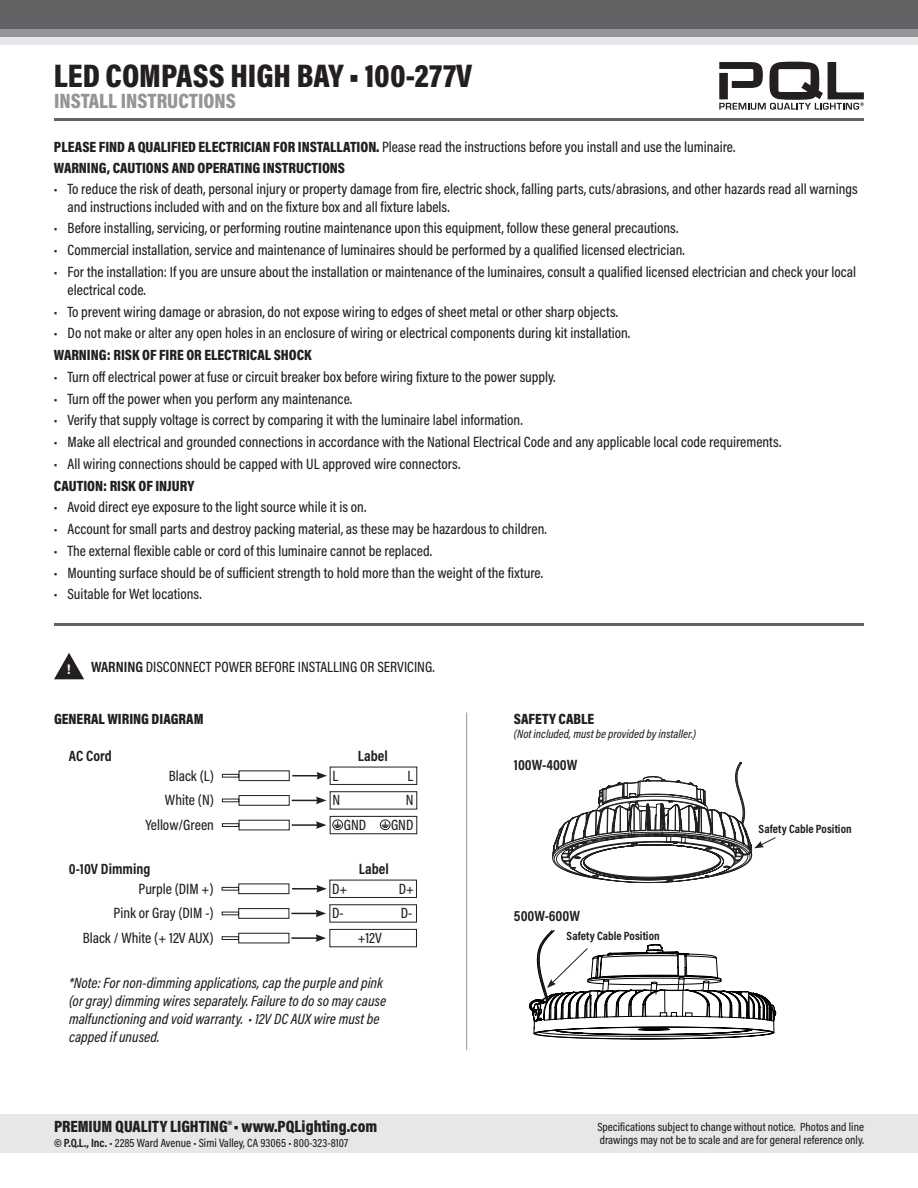
<style>
.page{position:relative;width:918px;height:1188px;background:#fff}
.page>*{position:absolute;margin:0;border:0;box-sizing:border-box;transform-origin:0 0}
.t1{font:900 33px "Acumin Pro Cond";color:#231f20}
.t2{font:900 21px "Acumin Pro Cond";color:#939598}
.t3{font:900 16.5px "Acumin Pro Cond";color:#231f20}
.t4{font:500 15px/18px "Acumin Pro Cond";color:#231f20}
.t5{font:italic 500 15px/18px "Acumin Pro Cond";color:#231f20}
.t6{font:900 15px "Acumin Pro Cond";color:#231f20}
.t7{font:700 15px "Acumin Pro Cond";color:#231f20}
.t8{font:700 13.2px "Helvetica";color:#fff}
.t9{font:500 12px/13.5px "Acumin Pro Cond";color:#231f20}
.t10{font:italic 500 12px "Acumin Pro Cond";color:#231f20}
.t11{font:700 12px "Acumin Pro Cond";color:#231f20}
.s1{font-weight:900}
.s2{font-weight:400}
.s3{font-weight:700}
</style>
<div class="page">
<div style="left:0;top:27px;width:918px;height:18px;background:#e6e7e9"></div>
<div style="left:0;top:20px;width:918px;height:17px;background:#939598"></div>
<div style="left:0;top:0;width:918px;height:28px;background:#636366"></div>
<hr style="left:54px;top:118px;width:810px;height:3px;background:#636366">
<div style="left:0;top:1114px;width:918px;height:39px;background:#e6e7e9"></div>
<svg style="left:719px;top:62px;width:145px;height:48px"></svg>
<svg style="left:54px;top:653px;width:30px;height:26px"></svg>
<hr style="left:54px;top:624px;width:810px;height:2px;background:#636366">
<div style="left:330px;top:880px;width:87px;height:18px;border:1px solid #231f20"></div>
<div style="left:330px;top:929px;width:87px;height:18px;border:1px solid #231f20"></div>
<div style="left:239px;top:884px;width:50px;height:10px;border:1px solid #231f20"></div>
<div style="left:222px;top:887px;width:17px;height:3px;border:1px solid #231f20"></div>
<div style="left:239px;top:908px;width:50px;height:10px;border:1px solid #231f20"></div>
<div style="left:239px;top:933px;width:50px;height:10px;border:1px solid #231f20"></div>
<div style="left:222px;top:937px;width:17px;height:3px;border:1px solid #231f20"></div>
<hr style="left:291px;top:937px;width:27px;height:2px;background:#231f20">
<svg style="left:316px;top:934px;width:10px;height:8px"></svg>
<svg style="left:291px;top:910px;width:35px;height:7px"></svg>
<hr style="left:292px;top:888px;width:27px;height:2px;background:#231f20">
<svg style="left:316px;top:885px;width:11px;height:8px"></svg>
<div style="left:330px;top:767px;width:87px;height:18px;border:1px solid #231f20"></div>
<div style="left:330px;top:816px;width:87px;height:18px;border:1px solid #231f20"></div>
<svg style="left:382px;top:822px;width:6px;height:6px"></svg>
<div style="left:380px;top:820px;width:10px;height:10px;border:1px solid #231f20;border-radius:50%"></div>
<svg style="left:334px;top:822px;width:7px;height:6px"></svg>
<div style="left:332px;top:820px;width:11px;height:10px;border:1px solid #231f20;border-radius:50%"></div>
<div style="left:239px;top:771px;width:50px;height:10px;border:1px solid #231f20"></div>
<div style="left:222px;top:774px;width:17px;height:3px;border:1px solid #231f20"></div>
<div style="left:239px;top:795px;width:50px;height:10px;border:1px solid #231f20"></div>
<div style="left:222px;top:824px;width:17px;height:3px;border:1px solid #231f20"></div>
<hr style="left:292px;top:824px;width:26px;height:2px;background:#231f20">
<svg style="left:316px;top:821px;width:10px;height:8px"></svg>
<svg style="left:292px;top:797px;width:34px;height:7px"></svg>
<svg style="left:292px;top:772px;width:35px;height:8px"></svg>
<svg style="left:553px;top:762px;width:223px;height:122px"></svg>
<svg style="left:529px;top:930px;width:247px;height:109px"></svg>
<hr style="left:466px;top:713px;width:1px;height:337px;background:#939598">
<h1 class="t1" style="left:54px;top:54px;width:420px">LED COMPASS HIGH BAY • 100-277V</h1>
<h2 class="t2" style="left:54px;top:87px;width:183px">INSTALL INSTRUCTIONS</h2>
<p class="t4" style="left:54px;top:137px;width:683px"><span class="s1">PLEASE FIND A QUALIFIED ELECTRICIAN FOR INSTALLATION.</span> Please read the instructions before you install and use the luminaire.</p>
<p class="t6" style="left:54px;top:159px;width:293px">WARNING, CAUTIONS AND OPERATING INSTRUCTIONS</p>
<p class="t4" style="left:67px;top:179px;width:792px;text-indent:-14px"><span class="s2">•</span> To reduce the risk of death, personal injury or property damage from fire, electric shock, falling parts, cuts/abrasions, and other hazards read all warnings and instructions included with and on the fixture box and all fixture labels.</p>
<p class="t4" style="left:54px;top:219px;width:626px"><span class="s2">•</span> Before installing, servicing, or performing routine maintenance upon this equipment, follow these general precautions.</p>
<p class="t4" style="left:54px;top:241px;width:632px"><span class="s2">•</span> Commercial installation, service and maintenance of luminaires should be performed by a qualified licensed electrician.</p>
<p class="t4" style="left:67px;top:263px;width:790px;text-indent:-14px"><span class="s2">•</span> For the installation: If you are unsure about the installation or maintenance of the luminaires, consult a qualified licensed electrician and check your local electrical code.</p>
<p class="t4" style="left:54px;top:302px;width:566px"><span class="s2">•</span> To prevent wiring damage or abrasion, do not expose wiring to edges of sheet metal or other sharp objects.</p>
<p class="t4" style="left:54px;top:324px;width:578px"><span class="s2">•</span> Do not make or alter any open holes in an enclosure of wiring or electrical components during kit installation.</p>
<p class="t6" style="left:54px;top:345px;width:259px">WARNING: RISK OF FIRE OR ELECTRICAL SHOCK</p>
<p class="t4" style="left:54px;top:368px;width:503px"><span class="s2">•</span> Turn off electrical power at fuse or circuit breaker box before wiring fixture to the power supply.</p>
<p class="t4" style="left:54px;top:389px;width:300px"><span class="s2">•</span> Turn off the power when you perform any maintenance.</p>
<p class="t4" style="left:54px;top:411px;width:470px"><span class="s2">•</span> Verify that supply voltage is correct by comparing it with the luminaire label information.</p>
<p class="t4" style="left:54px;top:433px;width:729px"><span class="s2">•</span> Make all electrical and grounded connections in accordance with the National Electrical Code and any applicable local code requirements.</p>
<p class="t4" style="left:54px;top:455px;width:408px"><span class="s2">•</span> All wiring connections should be capped with UL approved wire connectors.</p>
<p class="t6" style="left:54px;top:476px;width:142px">CAUTION: RISK OF INJURY</p>
<p class="t4" style="left:54px;top:498px;width:314px"><span class="s2">•</span> Avoid direct eye exposure to the light source while it is on.</p>
<p class="t4" style="left:54px;top:520px;width:494px"><span class="s2">•</span> Account for small parts and destroy packing material, as these may be hazardous to children.</p>
<p class="t4" style="left:54px;top:542px;width:380px"><span class="s2">•</span> The external flexible cable or cord of this luminaire cannot be replaced.</p>
<p class="t4" style="left:54px;top:563px;width:491px"><span class="s2">•</span> Mounting surface should be of sufficient strength to hold more than the weight of the fixture.</p>
<p class="t4" style="left:54px;top:585px;width:149px"><span class="s2">•</span> Suitable for Wet locations.</p>
<p class="t8" style="left:66px;top:661px;width:6px">!</p>
<p class="t4" style="left:91px;top:657px;width:345px"><span class="s3">WARNING</span> DISCONNECT POWER BEFORE INSTALLING OR SERVICING.</p>
<p class="t6" style="left:54px;top:709px;width:151px">GENERAL WIRING DIAGRAM</p>
<p class="t7" style="left:69px;top:746px;width:44px">AC Cord</p>
<p class="t7" style="left:358px;top:746px;width:32px">Label</p>
<p class="t4" style="left:169px;top:766px;width:47px">Black (L)</p>
<p class="t4" style="left:165px;top:791px;width:51px">White (N)</p>
<p class="t4" style="left:145px;top:816px;width:70px">Yellow/Green</p>
<p class="t7" style="left:69px;top:859px;width:83px">0-10V Dimming</p>
<p class="t4" style="left:139px;top:879px;width:77px">Purple (DIM +)</p>
<p class="t4" style="left:114px;top:904px;width:102px">Pink or Gray (DIM -)</p>
<p class="t4" style="left:83px;top:929px;width:132px">Black / White (+ 12V AUX)</p>
<p class="t4" style="left:332px;top:766px;width:7px">L</p>
<p class="t4" style="left:408px;top:766px;width:7px">L</p>
<p class="t4" style="left:332px;top:791px;width:9px">N</p>
<p class="t4" style="left:406px;top:791px;width:9px">N</p>
<p class="t4" style="left:344px;top:816px;width:24px">GND</p>
<p class="t4" style="left:391px;top:816px;width:24px">GND</p>
<p class="t7" style="left:359px;top:859px;width:32px">Label</p>
<p class="t4" style="left:332px;top:879px;width:17px">D+</p>
<p class="t4" style="left:399px;top:879px;width:17px">D+</p>
<p class="t4" style="left:332px;top:904px;width:13px">D-</p>
<p class="t4" style="left:401px;top:904px;width:13px">D-</p>
<p class="t4" style="left:358px;top:929px;width:26px">+12V</p>
<p class="t5" style="left:69px;top:974px;width:319px">*Note: For non-dimming applications, cap the purple and pink (or gray) dimming wires separately. Failure to do so may cause malfunctioning and void warranty. • 12V DC AUX wire must be capped if unused.</p>
<p class="t3" style="left:54px;top:1115px;width:325px">PREMIUM QUALITY LIGHTING®• www.PQLighting.com</p>
<p class="t9" style="left:54px;top:1136px;width:296px"><span class="s3">© P.Q.L., Inc.</span> • 2285 Ward Avenue • Simi Valley, CA 93065 • 800-323-8107</p>
<p class="t6" style="left:514px;top:709px;width:82px">SAFETY CABLE</p>
<p class="t10" style="left:514px;top:726px;width:184px">(Not included, must be provided by installer.)</p>
<p class="t7" style="left:514px;top:755px;width:65px">100W-400W</p>
<p class="t7" style="left:514px;top:906px;width:68px">500W-600W</p>
<p class="t11" style="left:567px;top:928px;width:95px">Safety Cable Position</p>
<p class="t11" style="left:759px;top:821px;width:95px">Safety Cable Position</p>
<p class="t9" style="left:597px;top:1120px;width:268px">Specifications subject to change without notice. Photos and line drawings may not be to scale and are for general reference only.</p>
</div>
